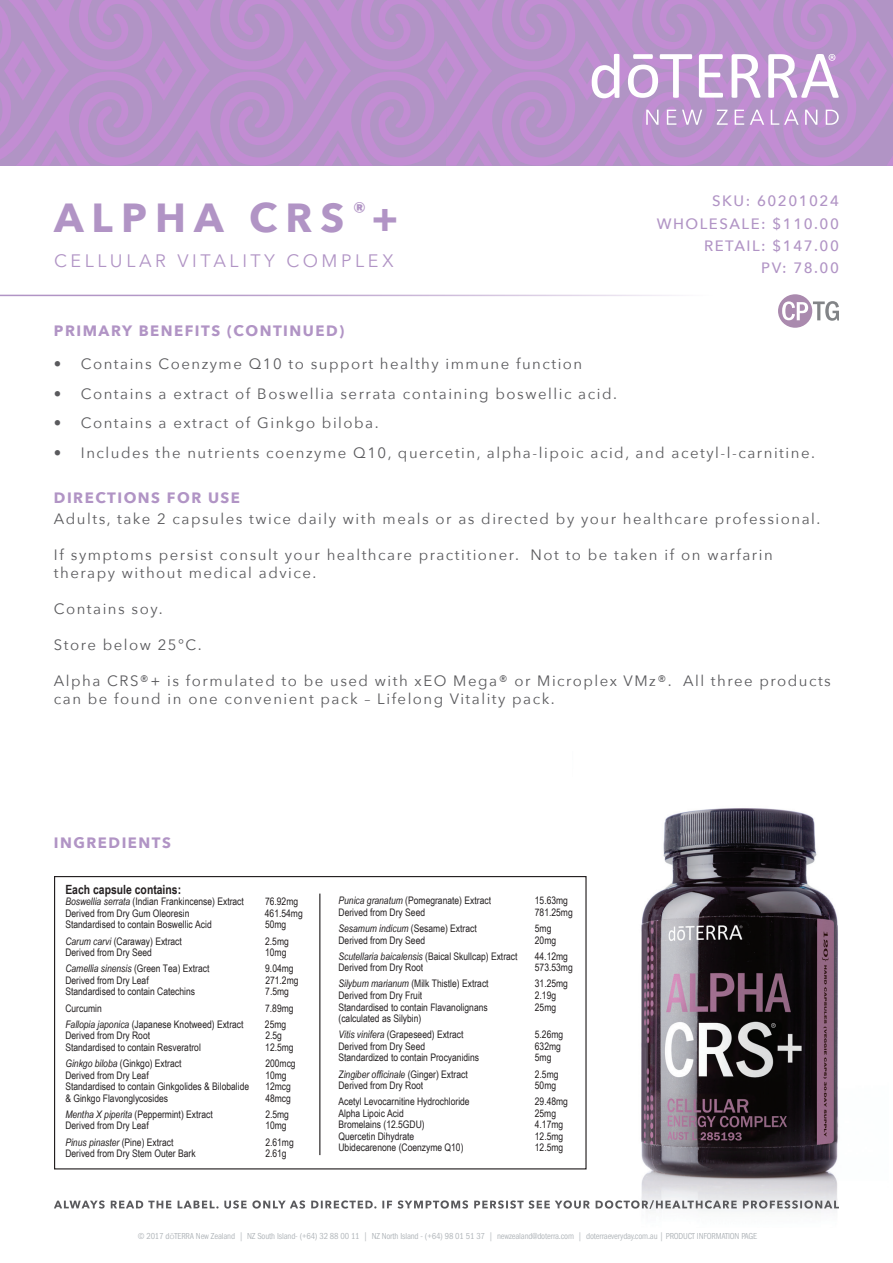
<style>
.page{position:relative;width:893px;height:1263px;background:#fff}
.page>*{position:absolute;margin:0;border:0;box-sizing:border-box;transform-origin:0 0}
.t1{font:700 40.5px "Avenir Next";letter-spacing:.2em;color:#b194c5}
.t2{font:18px "Avenir Next";letter-spacing:.2em;color:#b194c5}
.t3{font:15px/18px "Avenir Next";letter-spacing:.1em;color:#5a5a5d}
.t4{font:700 15px "Avenir Next";letter-spacing:.1em;color:#b194c5}
.t5{font:500 15px/22.2px "Avenir Next";letter-spacing:.1em;color:#b194c5;text-align:right}
.t6{font:700 12.75px "Arial Narrow";color:#231f20}
.t7{font:10.35px/16.2px "Arial Narrow";color:#231f20}
.t8{font:italic 10.35px "Arial Narrow";color:#231f20}
.t9{font:condensed 9px "Franklin Gothic";letter-spacing:-.02em;color:#b2b7bb;scale:.96 1}
.s1{font-style:italic}
.s2{font-style:normal}
.s3{font-family:"Avenir Next";font-stretch:normal}
</style>
<div class="page">
<img style="left:573px;top:808px;width:265px;height:405px">
<hr style="left:0;top:295px;width:839px;height:1px;background:#b194c5">
<svg style="left:778px;top:294px;width:61px;height:34px"></svg>
<svg style="left:54px;top:1200px;width:785px;height:9px"></svg>
<div style="left:54px;top:876px;width:533px;height:293px;border:1px solid #231f20"></div>
<hr style="left:319px;top:893px;width:1px;height:262px;background:#231f20">
<svg style="left:0;top:0;width:893px;height:166px;background:#ba94cc"></svg>
<h1 class="t1" style="left:54px;top:183px;width:346px">ALPHA CRS <sup>®</sup>+</h1>
<h2 class="t2" style="left:54px;top:246px;width:341px">CELLULAR VITALITY COMPLEX</h2>
<h3 class="t5" style="left:657px;top:190px;width:184px">SKU: 60201024<br>WHOLESALE: $110.00<br>RETAIL: $147.00<br>PV: 78.00</h3>
<h3 class="t4" style="left:54px;top:318px;width:292px">PRIMARY BENEFITS (CONTINUED)</h3>
<h3 class="t3" style="left:54px;top:354px;width:530px">• Contains Coenzyme Q10 to support healthy immune function</h3>
<h3 class="t3" style="left:54px;top:384px;width:565px">• Contains a extract of Boswellia serrata containing boswellic acid.</h3>
<h3 class="t3" style="left:54px;top:413px;width:326px">• Contains a extract of Ginkgo biloba.</h3>
<h3 class="t3" style="left:54px;top:443px;width:762px">• Includes the nutrients coenzyme Q10, quercetin, alpha-lipoic acid, and acetyl-l-carnitine.</h3>
<h3 class="t4" style="left:54px;top:484px;width:188px">DIRECTIONS FOR USE</h3>
<h3 class="t3" style="left:54px;top:509px;width:768px">Adults, take 2 capsules twice daily with meals or as directed by your healthcare professional.</h3>
<h3 class="t3" style="left:54px;top:545px;width:720px">If symptoms persist consult your healthcare practitioner. Not to be taken if on warfarin therapy without medical advice.</h3>
<h3 class="t3" style="left:54px;top:599px;width:110px">Contains soy.</h3>
<h3 class="t3" style="left:54px;top:635px;width:149px">Store below 25°C.</h3>
<h3 class="t3" style="left:54px;top:671px;width:778px">Alpha CRS®+ is formulated to be used with xEO Mega® or Microplex VMz®. All three products can be found in one convenient pack – Lifelong Vitality pack.</h3>
<h3 class="t4" style="left:54px;top:830px;width:119px">INGREDIENTS</h3>
<p class="t6" style="left:65px;top:880px;width:117px">Each capsule contains:</p>
<p class="t7" style="left:65px;top:893px;width:180px"><span class="s1">Boswellia serrata</span> (Indian Frankincense) Extract</p>
<p class="t7" style="left:265px;top:893px;width:35px">76.92mg</p>
<p class="t7" style="left:65px;top:905px;width:126px">Derived from Dry Gum Oleoresin</p>
<p class="t7" style="left:265px;top:905px;width:39px">461.54mg</p>
<p class="t7" style="left:65px;top:916px;width:148px">Standardised to contain Boswellic Acid</p>
<p class="t7" style="left:265px;top:916px;width:23px">50mg</p>
<p class="t7" style="left:65px;top:932px;width:118px"><span class="s1">Carum carvi</span> (Caraway) Extract</p>
<p class="t7" style="left:265px;top:932px;width:25px">2.5mg</p>
<p class="t7" style="left:65px;top:944px;width:88px">Derived from Dry Seed</p>
<p class="t7" style="left:265px;top:944px;width:23px">10mg</p>
<p class="t7" style="left:65px;top:960px;width:145px"><span class="s1">Camellia sinensis</span> (Green Tea) Extract</p>
<p class="t7" style="left:265px;top:960px;width:30px">9.04mg</p>
<p class="t7" style="left:65px;top:972px;width:85px">Derived from Dry Leaf</p>
<p class="t7" style="left:265px;top:972px;width:35px">271.2mg</p>
<p class="t7" style="left:65px;top:983px;width:131px">Standardised to contain Catechins</p>
<p class="t7" style="left:265px;top:983px;width:25px">7.5mg</p>
<p class="t7" style="left:65px;top:999px;width:38px">Curcumin</p>
<p class="t7" style="left:265px;top:999px;width:30px">7.89mg</p>
<p class="t7" style="left:65px;top:1016px;width:180px"><span class="s1">Fallopia japonica</span> (Japanese Knotweed) Extract</p>
<p class="t7" style="left:265px;top:1016px;width:23px">25mg</p>
<p class="t7" style="left:65px;top:1027px;width:86px">Derived from Dry Root</p>
<p class="t7" style="left:265px;top:1027px;width:18px">2.5g</p>
<p class="t7" style="left:65px;top:1039px;width:137px">Standardised to contain Resveratrol</p>
<p class="t7" style="left:265px;top:1039px;width:30px">12.5mg</p>
<p class="t7" style="left:65px;top:1055px;width:118px"><span class="s1">Ginkgo biloba</span> (Ginkgo) Extract</p>
<p class="t7" style="left:265px;top:1055px;width:32px">200mcg</p>
<p class="t7" style="left:65px;top:1066px;width:85px">Derived from Dry Leaf</p>
<p class="t7" style="left:265px;top:1066px;width:23px">10mg</p>
<p class="t7" style="left:65px;top:1078px;width:185px">Standardised to contain Ginkgolides &amp; Bilobalide</p>
<p class="t7" style="left:265px;top:1078px;width:27px">12mcg</p>
<p class="t7" style="left:65px;top:1089px;width:104px">&amp; Ginkgo Flavonglycosides</p>
<p class="t7" style="left:265px;top:1089px;width:27px">48mcg</p>
<p class="t7" style="left:65px;top:1106px;width:149px"><span class="s1">Mentha X piperita</span> (Peppermint) Extract</p>
<p class="t7" style="left:265px;top:1106px;width:25px">2.5mg</p>
<p class="t7" style="left:65px;top:1117px;width:85px">Derived from Dry Leaf</p>
<p class="t7" style="left:265px;top:1117px;width:23px">10mg</p>
<p class="t8" style="left:65px;top:1135px;width:109px">Pinus pinaster <span class="s2">(Pine) Extract</span></p>
<p class="t7" style="left:265px;top:1133px;width:30px">2.61mg</p>
<p class="t7" style="left:65px;top:1145px;width:132px">Derived from Dry Stem Outer Bark</p>
<p class="t7" style="left:265px;top:1145px;width:23px">2.61g</p>
<p class="t7" style="left:338px;top:892px;width:154px"><span class="s1">Punica granatum</span> (Pomegranate) Extract</p>
<p class="t7" style="left:535px;top:892px;width:35px">15.63mg</p>
<p class="t7" style="left:338px;top:904px;width:88px">Derived from Dry Seed</p>
<p class="t7" style="left:535px;top:904px;width:39px">781.25mg</p>
<p class="t7" style="left:338px;top:920px;width:140px"><span class="s1">Sesamum indicum</span> (Sesame) Extract</p>
<p class="t7" style="left:535px;top:920px;width:18px">5mg</p>
<p class="t7" style="left:338px;top:931px;width:88px">Derived from Dry Seed</p>
<p class="t7" style="left:535px;top:931px;width:23px">20mg</p>
<p class="t7" style="left:338px;top:947px;width:181px"><span class="s1">Scutellaria baicalensis</span> (Baical Skullcap) Extract</p>
<p class="t7" style="left:535px;top:947px;width:35px">44.12mg</p>
<p class="t7" style="left:338px;top:959px;width:86px">Derived from Dry Root</p>
<p class="t7" style="left:535px;top:959px;width:39px">573.53mg</p>
<p class="t7" style="left:338px;top:975px;width:152px"><span class="s1">Silybum marianum</span> (Milk Thistle) Extract</p>
<p class="t7" style="left:535px;top:975px;width:35px">31.25mg</p>
<p class="t7" style="left:338px;top:987px;width:85px">Derived from Dry Fruit</p>
<p class="t7" style="left:535px;top:987px;width:23px">2.19g</p>
<p class="t7" style="left:338px;top:998px;width:151px">Standardised to contain Flavanolignans</p>
<p class="t7" style="left:535px;top:998px;width:23px">25mg</p>
<p class="t7" style="left:338px;top:1010px;width:127px">(calculated as Silybin)<br><span class="s1">Vitis vinifera</span> (Grapeseed) Extract</p>
<p class="t7" style="left:535px;top:1026px;width:30px">5.26mg</p>
<p class="t7" style="left:338px;top:1038px;width:88px">Derived from Dry Seed</p>
<p class="t7" style="left:535px;top:1038px;width:28px">632mg</p>
<p class="t7" style="left:338px;top:1049px;width:142px">Standardized to contain Procyanidins</p>
<p class="t7" style="left:535px;top:1049px;width:18px">5mg</p>
<p class="t8" style="left:338px;top:1067px;width:131px">Zingiber officinale <span class="s2">(Ginger) Extract</span></p>
<p class="t7" style="left:535px;top:1065px;width:25px">2.5mg</p>
<p class="t7" style="left:338px;top:1077px;width:86px">Derived from Dry Root</p>
<p class="t7" style="left:535px;top:1077px;width:23px">50mg</p>
<p class="t7" style="left:338px;top:1093px;width:133px">Acetyl Levocarnitine Hydrochloride</p>
<p class="t7" style="left:535px;top:1093px;width:35px">29.48mg</p>
<p class="t7" style="left:338px;top:1105px;width:67px">Alpha Lipoic Acid</p>
<p class="t7" style="left:535px;top:1105px;width:23px">25mg</p>
<p class="t7" style="left:338px;top:1116px;width:88px">Bromelains (12.5GDU)</p>
<p class="t7" style="left:535px;top:1116px;width:30px">4.17mg</p>
<p class="t7" style="left:338px;top:1128px;width:77px">Quercetin Dihydrate</p>
<p class="t7" style="left:535px;top:1128px;width:30px">12.5mg</p>
<p class="t7" style="left:338px;top:1139px;width:127px">Ubidecarenone (Coenzyme Q10)</p>
<p class="t7" style="left:535px;top:1139px;width:30px">12.5mg</p>
<p class="t9" style="left:138px;top:1231px;width:647px">© 2017 d<span class="s3">ō</span>TERRA New Zealand | NZ South Island- (+64) 32 88 00 11 | NZ North Island - (+64) 98 01 51 37 | newzealand@doterra.com | doterraeveryday.com.au | PRODUCT INFORMATION PAGE</p>
</div>
